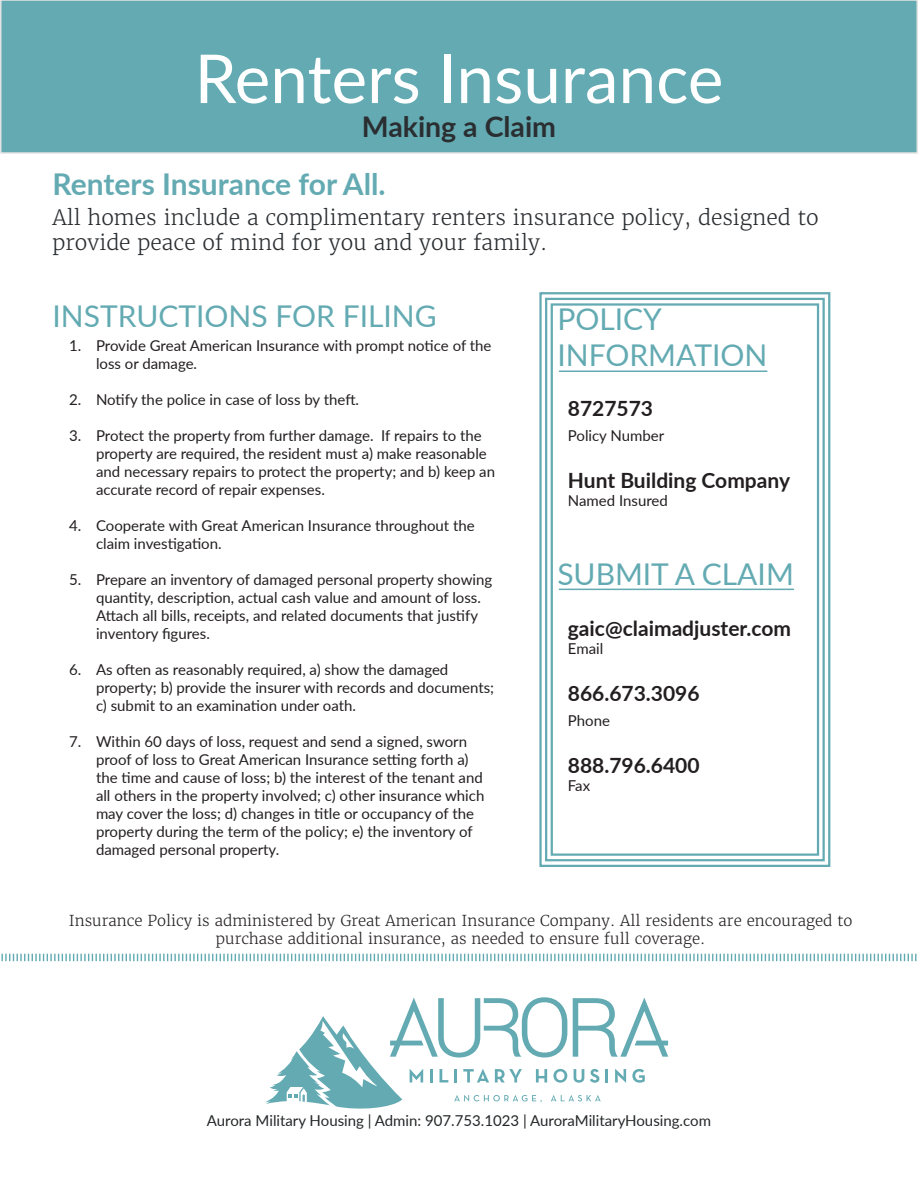
<style>
.page{position:relative;width:918px;height:1188px;background:#fff}
.page>*{position:absolute;margin:0;border:0;box-sizing:border-box;transform-origin:0 0}
.t1{font:67.5px "Lato";color:#fff}
.t2{font:30px/36px "Lato";color:#63aab2}
.t3{font:700 30px "Lato";color:#63aab2}
.t4{font:700 28.5px "Lato";color:#2b2e31}
.t5{font:300 21px/25.2px "Merriweather";color:#2b2e31}
.t6{font:700 21px "Lato";color:#231f20}
.t7{font:15px/18px "Lato";color:#231f20}
.t8{font:300 15px/18px "Merriweather";color:#231f20;text-align:center}
.t9{font:15px "Lato";color:#242729}
</style>
<div class="page">
<div style="left:1px;top:0;width:916px;height:153px;background:#63aab2"></div>
<div style="left:0;top:0;width:918px;height:154px;border:2px solid #e3e3e3"></div>
<svg style="left:265px;top:997px;width:403px;height:112px"></svg>
<svg style="left:539px;top:292px;width:292px;height:575px"></svg>
<div style="left:545px;top:298px;width:280px;height:563px;border:2px solid #63aab2"></div>
<div style="left:551px;top:303px;width:268px;height:553px;border:2px solid #63aab2"></div>
<hr style="left:559px;top:370px;width:208px;height:2px;background:#63aab2">
<svg style="left:1px;top:953px;width:916px;height:9px"></svg>
<hr style="left:559px;top:589px;width:235px;height:1px;background:#63aab2">
<p class="t1" style="left:195px;top:30px;width:530px">Renters Insurance</p>
<p class="t4" style="left:362px;top:106px;width:196px">Making a Claim</p>
<p class="t3" style="left:52px;top:162px;width:335px">Renters Insurance for All.</p>
<p class="t5" style="left:52px;top:205px;width:768px">All homes include a complimentary renters insurance policy, designed to provide peace of mind for you and your family.</p>
<p class="t2" style="left:52px;top:297px;width:386px">INSTRUCTIONS FOR FILING</p>
<p class="t7" style="left:96px;top:336px;width:397px;text-indent:-27px">1. Provide Great American Insurance with prompt notice of the loss or damage.</p>
<p class="t7" style="left:69px;top:390px;width:292px">2. Notify the police in case of loss by theft.</p>
<p class="t7" style="left:96px;top:426px;width:401px;text-indent:-27px">3. Protect the property from further damage. If repairs to the property are required, the resident must a) make reasonable and necessary repairs to protect the property; and b) keep an accurate record of repair expenses.</p>
<p class="t7" style="left:96px;top:516px;width:380px;text-indent:-27px">4. Cooperate with Great American Insurance throughout the claim investigation.</p>
<p class="t7" style="left:96px;top:570px;width:398px;text-indent:-27px">5. Prepare an inventory of damaged personal property showing quantity, description, actual cash value and amount of loss.<br>Attach all bills, receipts, and related documents that justify inventory figures.</p>
<p class="t7" style="left:96px;top:660px;width:400px;text-indent:-27px">6. As often as reasonably required, a) show the damaged property; b) provide the insurer with records and documents; c) submit to an examination under oath.</p>
<p class="t7" style="left:96px;top:732px;width:390px;text-indent:-27px">7. Within 60 days of loss, request and send a signed, sworn proof of loss to Great American Insurance setting forth a) the time and cause of loss; b) the interest of the tenant and all others in the property involved; c) other insurance which may cover the loss; d) changes in title or occupancy of the property during the term of the policy; e) the inventory of damaged personal property.</p>
<p class="t2" style="left:557px;top:300px;width:211px">POLICY<br>INFORMATION</p>
<p class="t6" style="left:568px;top:393px;width:87px">8727573</p>
<p class="t7" style="left:568px;top:426px;width:98px">Policy Number</p>
<p class="t6" style="left:568px;top:465px;width:224px">Hunt Building Company</p>
<p class="t7" style="left:568px;top:491px;width:101px">Named Insured</p>
<p class="t2" style="left:557px;top:555px;width:238px">SUBMIT A CLAIM</p>
<p class="t6" style="left:568px;top:613px;width:225px">gaic@claimadjuster.com</p>
<p class="t7" style="left:568px;top:639px;width:37px">Email</p>
<p class="t6" style="left:568px;top:677px;width:133px">866.673.3096</p>
<p class="t7" style="left:568px;top:711px;width:44px">Phone</p>
<p class="t6" style="left:568px;top:749px;width:133px">888.796.6400</p>
<p class="t7" style="left:568px;top:776px;width:24px">Fax</p>
<p class="t8" style="left:69px;top:911px;width:785px">Insurance Policy is administered by Great American Insurance Company. All residents are encouraged to purchase additional insurance, as needed to ensure full coverage.</p>
<p class="t9" style="left:207px;top:1110px;width:506px">Aurora Military Housing | Admin: 907.753.1023 | AuroraMilitaryHousing.com</p>
</div>
